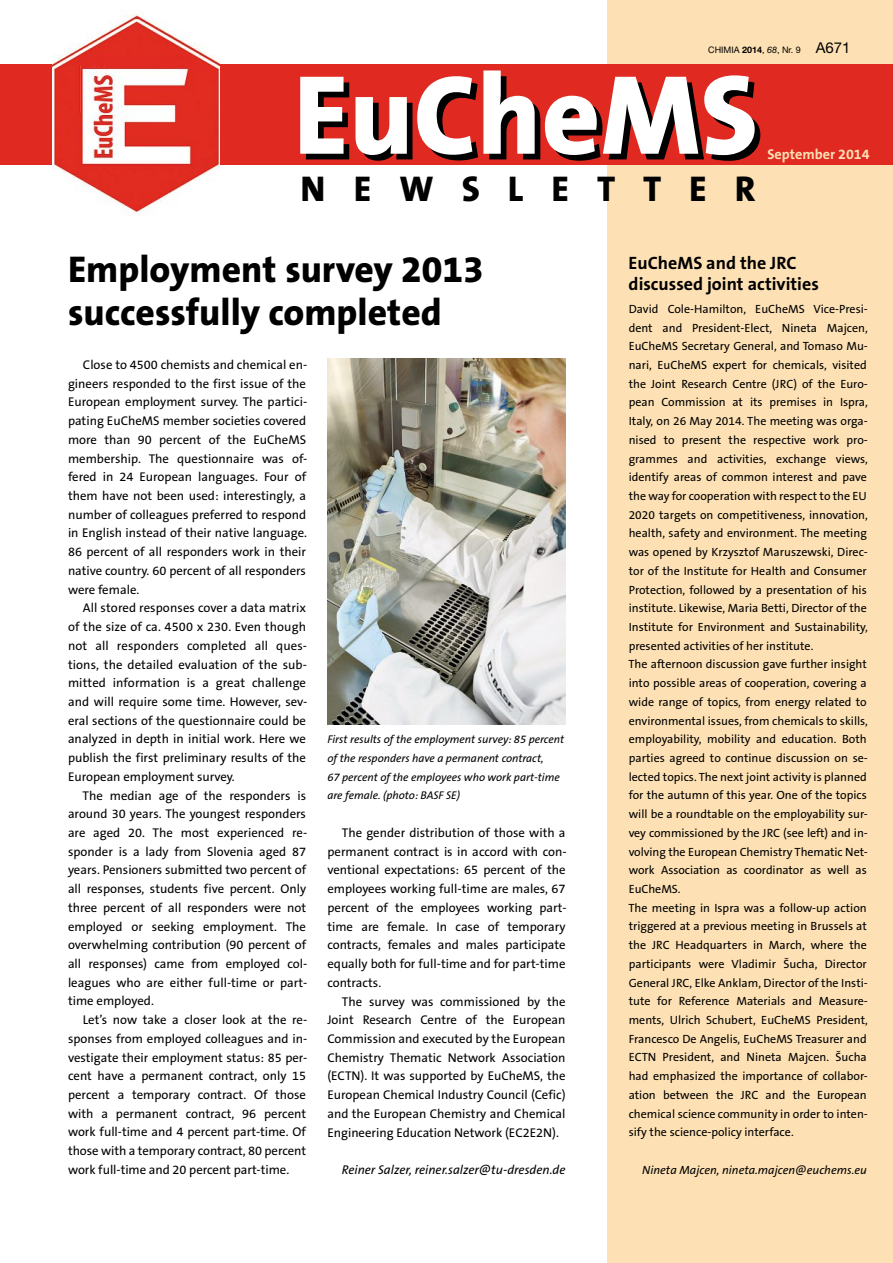
<style>
.page{position:relative;width:893px;height:1263px;background:#fff}
.page>*{position:absolute;margin:0;border:0;box-sizing:border-box;transform-origin:0 0}
.t1{font:800 114px "The Sans B8";color:#000}
.t2{font:800 37.5px/42.5px "The Sans B8";color:#000}
.t3{font:800 36px "The Sans B8";letter-spacing:.78em;color:#000}
.t4{font:700 18px/21.3px "The Sans B7";color:#000}
.t5{font:700 14.25px "The Sans B7";color:#fde1b4}
.t6{font:12.75px/18.8px "The Sans B5 Plain";color:#000;text-align:justify}
.t7{font:italic 12.75px "The Sans B5 Plain";color:#000}
.t8{font:12px/18.8px "The Sans B5 Plain";color:#000}
.t9{font:italic 12px "The Sans B5 Plain";color:#000}
.t10{font:italic 11.25px/18.8px "The Sans B5 Plain";color:#000}
.t11{font:9px "Helvetica Neue LT Std";color:#000}
.s1{font-weight:700}
.s2{font-style:italic}
.s3{font-size:15px}
</style>
<div class="page">
<img style="left:327px;top:359px;width:238px;height:365px">
<div style="left:607px;top:0;width:286px;height:1263px;background:#fde1b4"></div>
<div style="left:0;top:65px;width:893px;height:100px;background:#e02a21"></div>
<img style="left:52px;top:12px;width:168px;height:204px">
<p class="t11" style="left:708px;top:45px;width:144px">CHIMIA <span class="s1">2014</span>, <span class="s2">68</span>, Nr. 9 <span class="s3">A671</span></p>
<h1 class="t1" style="left:299px;top:60px;width:466px">EuCheMS</h1>
<h3 class="t3" style="left:300px;top:170px;width:457px">NEWSLETTER</h3>
<p class="t5" style="left:767px;top:147px;width:104px">September 2014</p>
<h2 class="t2" style="left:68px;top:249px;width:417px">Employment survey 2013 successfully completed</h2>
<p class="t6" style="left:68px;top:356px;width:241px;text-indent:15px">Close to 4500 chemists and chemical en&shy;gineers responded to the first issue of the European employment survey. The partici&shy;pating EuCheMS member societies covered more than 90 percent of the EuCheMS membership. The questionnaire was of&shy;fered in 24 European languages. Four of them have not been used: interestingly, a number of colleagues preferred to respond in English instead of their native language.<br>86 percent of all responders work in their native country. 60 percent of all responders were female.</p>
<p class="t6" style="left:68px;top:600px;width:241px;text-indent:15px">All stored responses cover a data matrix of the size of ca. 4500 x 230. Even though not all responders completed all ques&shy;tions, the detailed evaluation of the sub&shy;mitted information is a great challenge and will require some time. However, sev&shy;eral sections of the questionnaire could be analyzed in depth in initial work. Here we publish the first preliminary results of the European employment survey.</p>
<p class="t6" style="left:68px;top:787px;width:241px;text-indent:15px">The median age of the responders is around 30 years. The youngest responders are aged 20. The most experienced re&shy;sponder is a lady from Slovenia aged 87 years. Pensioners submitted two percent of all responses, students five percent. Only three percent of all responders were not employed or seeking employment. The overwhelming contribution (90 percent of all responses) came from employed col&shy;leagues who are either full-time or part&shy;time employed.</p>
<p class="t6" style="left:68px;top:1011px;width:241px;text-indent:15px">Let’s now take a closer look at the re&shy;sponses from employed colleagues and in&shy;vestigate their employment status: 85 per&shy;cent have a permanent contract, only 15 percent a temporary contract. Of those with a permanent contract, 96 percent work full-time and 4 percent part-time. Of those with a temporary contract, 80 percent work full-time and 20 percent part-time.</p>
<p class="t10" style="left:327px;top:730px;width:238px">First results of the employment survey: 85 percent of the responders have a permanent contract,<br>67 percent of the employees who work part-time are female. (photo: BASF SE)</p>
<p class="t6" style="left:327px;top:824px;width:241px;text-indent:15px">The gender distribution of those with a permanent contract is in accord with con&shy;ventional expectations: 65 percent of the employees working full-time are males, 67 percent of the employees working part&shy;time are female. In case of temporary contracts, females and males participate equally both for full-time and for part-time contracts.</p>
<p class="t6" style="left:327px;top:993px;width:240px;text-indent:15px">The survey was commissioned by the Joint Research Centre of the European Commission and executed by the European Chemistry Thematic Network Association (ECTN). It was supported by EuCheMS, the European Chemical Industry Council (Cefic) and the European Chemistry and Chemical Engineering Education Network (EC2E2N).</p>
<p class="t7" style="left:342px;top:1163px;width:225px">Reiner Salzer, reiner.salzer@tu-dresden.de</p>
<h3 class="t4" style="left:629px;top:253px;width:192px">EuCheMS and the JRC discussed joint activities</h3>
<p class="t8" style="left:628px;top:300px;width:241px">David Cole-Hamilton, EuCheMS Vice-Presi&shy;dent and President-Elect, Nineta Majcen, EuCheMS Secretary General, and Tomaso Mu&shy;nari, EuCheMS expert for chemicals, visited the Joint Research Centre (JRC) of the Euro&shy;pean Commission at its premises in Ispra, Italy, on 26 May 2014. The meeting was orga&shy;nised to present the respective work pro&shy;grammes and activities, exchange views, identify areas of common interest and pave the way for cooperation with respect to the EU 2020 targets on competitiveness, innovation, health, safety and environment. The meeting was opened by Krzysztof Maruszewski, Direc&shy;tor of the Institute for Health and Consumer Protection, followed by a presentation of his institute. Likewise, Maria Betti, Director of the Institute for Environment and Sustainability, presented activities of her institute.<br>The afternoon discussion gave further insight into possible areas of cooperation, covering a wide range of topics, from energy related to environmental issues, from chemicals to skills, employability, mobility and education. Both parties agreed to continue discussion on se&shy;lected topics. The next joint activity is planned for the autumn of this year. One of the topics will be a roundtable on the employability sur&shy;vey commissioned by the JRC (see left) and in&shy;volving the European Chemistry Thematic Net&shy;work Association as coordinator as well as EuCheMS.<br>The meeting in Ispra was a follow-up action triggered at a previous meeting in Brussels at the JRC Headquarters in March, where the participants were Vladimir Šucha, Director General JRC, Elke Anklam, Director of the Insti&shy;tute for Reference Materials and Measure&shy;ments, Ulrich Schubert, EuCheMS President, Francesco De Angelis, EuCheMS Treasurer and ECTN President, and Nineta Majcen. Šucha had emphasized the importance of collabor&shy;ation between the JRC and the European chemical science community in order to inten&shy;sify the science-policy interface.</p>
<p class="t9" style="left:642px;top:1163px;width:226px">Nineta Majcen, nineta.majcen@euchems.eu</p>
</div>
